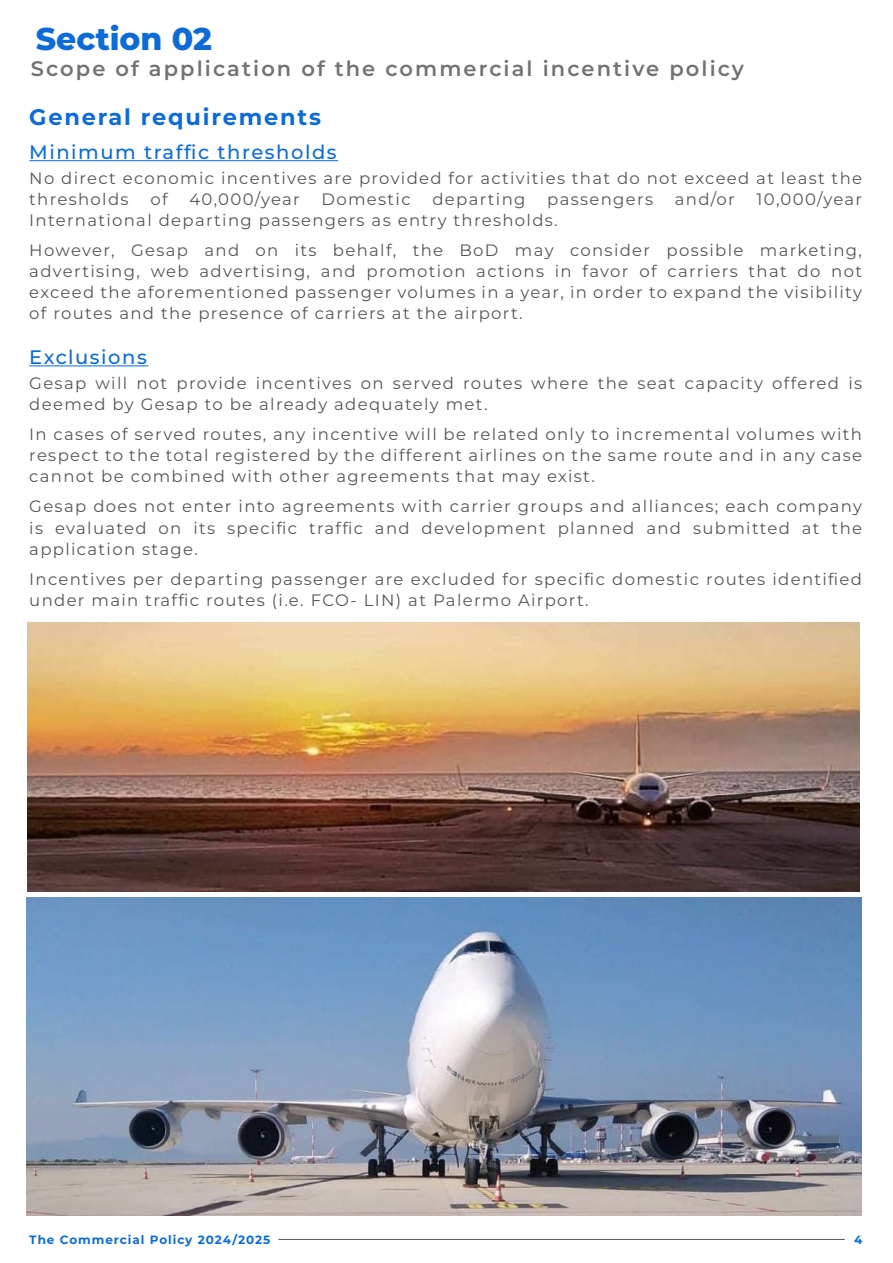
<style>
.page{position:relative;width:893px;height:1263px;background:#fff}
.page>*{position:absolute;margin:0;border:0;box-sizing:border-box;transform-origin:0 0}
.t1{font:800 31.5px "Montserrat";color:#0d6bd8}
.t2{font:700 22.5px "Montserrat";letter-spacing:.08em;color:#0d6bd8}
.t3{font:600 21px "Montserrat";letter-spacing:.1em;color:#737373}
.t4{font:500 19.5px "Montserrat";letter-spacing:.08em;color:#0d6bd8}
.t5{font:16.5px/21px "Montserrat";letter-spacing:.08em;color:#575756}
.t6{font:700 12px "Montserrat";letter-spacing:.08em;color:#0d6bd8}
</style>
<div class="page">
<hr style="left:29px;top:160px;width:309px;height:1px;background:#0d6bd8">
<hr style="left:29px;top:365px;width:119px;height:1px;background:#0d6bd8">
<img style="left:26px;top:898px;width:836px;height:317px">
<img style="left:28px;top:622px;width:832px;height:269px">
<hr style="left:278px;top:1239px;width:567px;height:1px;background:#575756">
<h1 class="t1" style="left:36px;top:17px;width:178px">Section 02</h1>
<p class="t3" style="left:31px;top:54px;width:715px">Scope of application of the commercial incentive policy</p>
<h2 class="t2" style="left:29px;top:102px;width:293px">General requirements</h2>
<p class="t4" style="left:29px;top:139px;width:309px">Minimum traffic thresholds</p>
<p class="t5" style="left:29px;top:167px;width:834px">No direct economic incentives are provided for activities that do not exceed at least the thresholds</p>
<p class="t5" style="left:150px;top:188px;width:19px">of</p>
<p class="t5" style="left:189px;top:188px;width:112px">40,000/year</p>
<p class="t5" style="left:322px;top:188px;width:91px">Domestic</p>
<p class="t5" style="left:432px;top:188px;width:95px">departing</p>
<p class="t5" style="left:547px;top:188px;width:107px">passengers</p>
<p class="t5" style="left:675px;top:188px;width:62px">and/or</p>
<p class="t5" style="left:757px;top:188px;width:107px">10,000/year</p>
<p class="t5" style="left:29px;top:205px;width:834px;line-height:30px">International departing passengers as entry thresholds.<br>However, Gesap and on its behalf, the BoD may consider possible marketing,</p>
<p class="t5" style="left:29px;top:260px;width:834px;text-align:justify">advertising, web advertising, and promotion actions in favor of carriers that do not exceed the aforementioned passenger volumes in a year, in order to expand the visibility of routes and the presence of carriers at the airport.</p>
<p class="t4" style="left:29px;top:344px;width:119px">Exclusions</p>
<p class="t5" style="left:29px;top:373px;width:834px">Gesap will not provide incentives on served routes where the seat capacity offered is deemed by Gesap to be already adequately met.</p>
<p class="t5" style="left:29px;top:424px;width:834px;text-align:justify">In cases of served routes, any incentive will be related only to incremental volumes with respect to the total registered by the different airlines on the same route and in any case cannot be combined with other agreements that may exist.</p>
<p class="t5" style="left:29px;top:496px;width:834px;text-align:justify">Gesap does not enter into agreements with carrier groups and alliances; each company is evaluated on its specific traffic and development planned and submitted at the application stage.</p>
<p class="t5" style="left:29px;top:568px;width:834px">Incentives per departing passenger are excluded for specific domestic routes identified under main traffic routes (i.e. FCO- LIN) at Palermo Airport.</p>
<p class="t6" style="left:29px;top:1231px;width:242px">The Commercial Policy 2024/2025</p>
<p class="t6" style="left:854px;top:1231px;width:10px">4</p>
</div>
